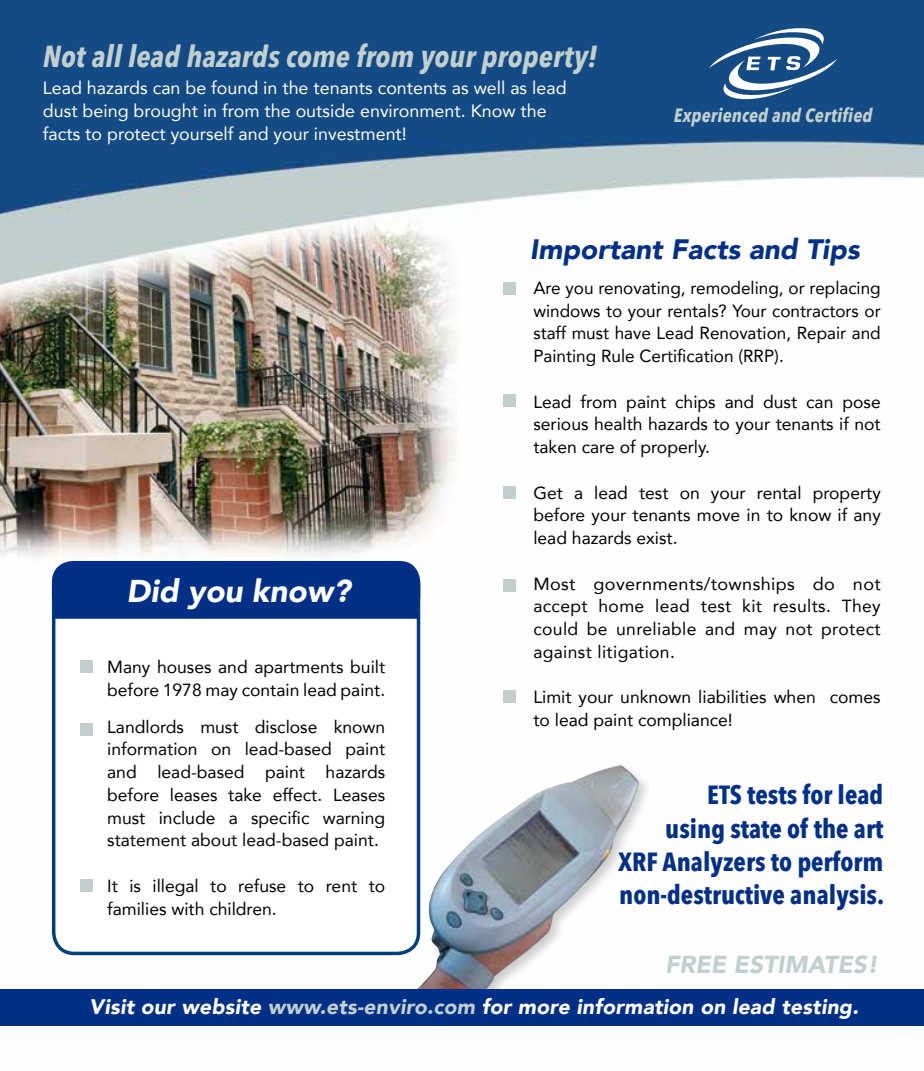
<style>
.page{position:relative;width:924px;height:1071px;background:#fff}
.page>*{position:absolute;margin:0;border:0;box-sizing:border-box;transform-origin:0 0}
.t1{font:italic 900 31.5px "Avenir";color:#fff}
.t2{font:italic 700 30.28px "Avenir Next Condensed";letter-spacing:.005em;color:#c1cfce}
.t3{font:italic 900 28px "Avenir";color:#002f87}
.t4{font:700 26.25px/33.2px "Avenir Next Condensed";color:#002f87;text-align:right}
.t5{font:italic 900 24.5px "Avenir";color:#c1cfce}
.t6{font:italic 900 21px "Avenir";letter-spacing:.01em;color:#fff}
.t7{font:italic 700 19.25px "Avenir Next Condensed";letter-spacing:.01em;color:#c1cfce}
.t8{font:17.85px/23.3px "Avenir";color:#fff}
.t9{font:17.5px/22.8px "Avenir";color:#000;text-align:justify}
.s1{color:#c1cfce}
</style>
<div class="page">
<img style="left:0;top:0;width:924px;height:1026px">
<svg style="left:709px;top:25px;width:128px;height:77px"></svg>
<div style="left:54px;top:564px;width:364px;height:389px;background:#fff;border-radius:21px"></div>
<div style="left:52px;top:563px;width:368px;height:392px;border:4px solid #003e7e;border-radius:21px"></div>
<div style="left:80px;top:661px;width:13px;height:12px;background:#c1cfce"></div>
<div style="left:503px;top:282px;width:13px;height:13px;background:#c1cfce"></div>
<div style="left:503px;top:394px;width:13px;height:12px;background:#c1cfce"></div>
<div style="left:503px;top:486px;width:13px;height:13px;background:#c1cfce"></div>
<div style="left:503px;top:580px;width:13px;height:12px;background:#c1cfce"></div>
<div style="left:503px;top:690px;width:13px;height:13px;background:#c1cfce"></div>
<div style="left:80px;top:724px;width:13px;height:12px;background:#c1cfce"></div>
<div style="left:80px;top:880px;width:13px;height:12px;background:#c1cfce"></div>
<div style="left:52px;top:561px;width:368px;height:56px;background:#002f87;border-radius:21px"></div>
<svg style="left:52px;top:575px;width:368px;height:44px"></svg>
<div style="left:416px;top:762px;width:237px;height:242px;background:#fefefe"></div>
<img style="left:417px;top:765px;width:222px;height:224px">
<div style="left:0;top:989px;width:924px;height:36px;background:#002f87"></div>
<h2 class="t2" style="left:43px;top:38px;width:556px">Not all lead hazards come from your property!</h2>
<p class="t8" style="left:43px;top:75px;width:525px">Lead hazards can be found in the tenants contents as well as lead dust being brought in from the outside environment. Know the facts to protect yourself and your investment!</p>
<p class="t7" style="left:674px;top:103px;width:200px">Experienced and Certified</p>
<h1 class="t1" style="left:127px;top:565px;width:225px">Did you know?</h1>
<p class="t9" style="left:107px;top:655px;width:280px">Many houses and apartments built before 1978 may contain lead paint.</p>
<p class="t9" style="left:107px;top:715px;width:280px">Landlords must disclose known information on lead-based paint and lead-based paint hazards before leases take effect. Leases must include a specific warning statement about lead-based paint.</p>
<p class="t9" style="left:107px;top:874px;width:280px">It is illegal to refuse to rent to families with children.</p>
<h3 class="t3" style="left:530px;top:226px;width:331px">Important Facts and Tips</h3>
<p class="t9" style="left:533px;top:276px;width:349px">Are you renovating, remodeling, or replacing windows to your rentals? Your contractors or staff must have Lead Renovation, Repair and Painting Rule Certification (RRP).</p>
<p class="t9" style="left:533px;top:390px;width:349px">Lead from paint chips and dust can pose serious health hazards to your tenants if not taken care of properly.</p>
<p class="t9" style="left:533px;top:481px;width:349px">Get a lead test on your rental property before your tenants move in to know if any lead hazards exist.</p>
<p class="t9" style="left:533px;top:572px;width:349px">Most governments/townships do not accept home lead test kit results. They could be unreliable and may not protect against litigation.</p>
<p class="t9" style="left:533px;top:685px;width:349px">Limit your unknown liabilities when comes to lead paint compliance!</p>
<h3 class="t4" style="left:618px;top:778px;width:268px">ETS tests for lead<br>using state of the art<br>XRF Analyzers to perform non-destructive analysis.</h3>
<h3 class="t5" style="left:665px;top:944px;width:214px">FREE ESTIMATES!</h3>
<p class="t6" style="left:89px;top:989px;width:771px">Visit our website <span class="s1">www.ets-enviro.com</span> for more information on lead testing.</p>
</div>
